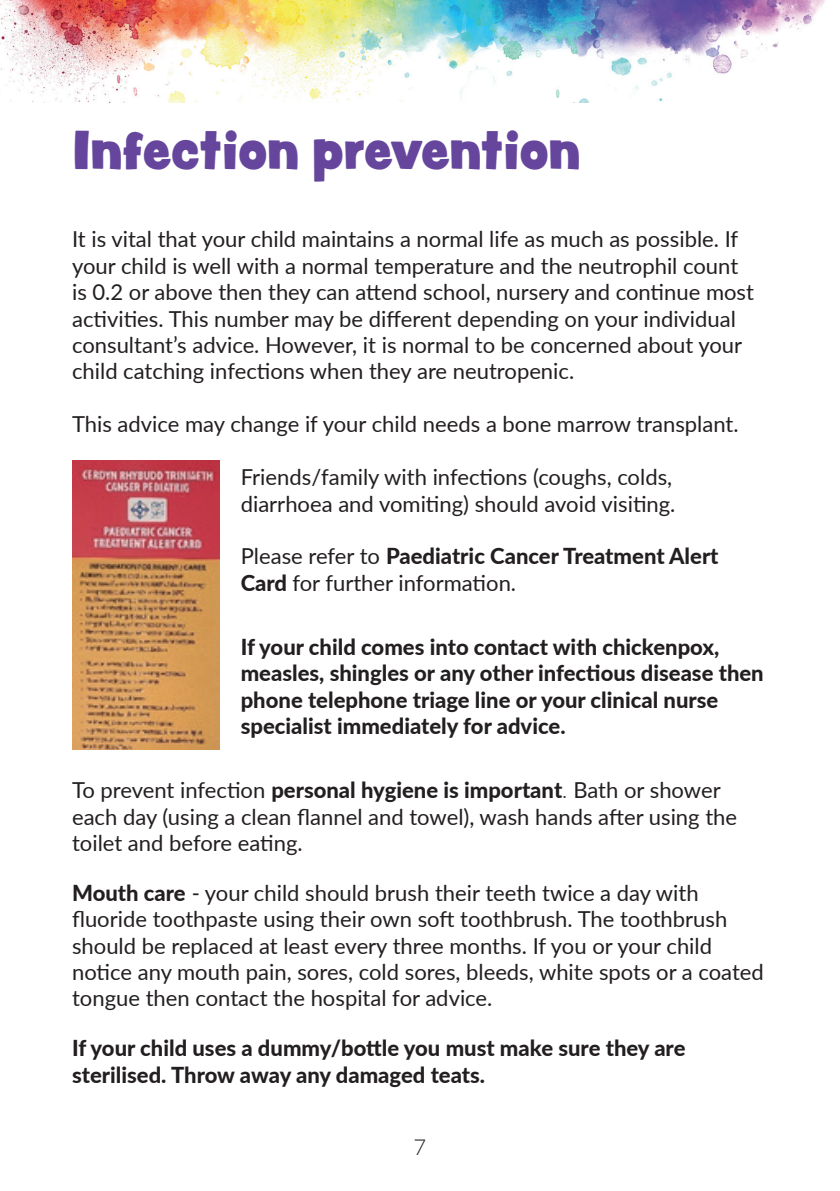
<style>
.page{position:relative;width:840px;height:1191px;background:#fff}
.page>*{position:absolute;margin:0;border:0;box-sizing:border-box;transform-origin:0 0}
.t1{font:48px "Peachy Keen JF";color:#66469c}
.t2{font:22px/26.4px "Lato";color:#231f20}
.t3{font:800 22px/26.4px "Lato";color:#231f20}
.t4{font:300 22px "Lato";color:#231f20}
.s1{font-weight:800}
.s2{font-weight:300}
</style>
<div class="page">
<img style="left:73px;top:460px;width:146px;height:290px">
<img style="left:0;top:0;width:825px;height:102px">
<h1 class="t1" style="left:72px;top:113px;width:509px">Infection prevention</h1>
<p class="t2" style="left:72px;top:225px;width:683px">It is vital that your child maintains a normal life as much as possible. If your child is well with a normal temperature and the neutrophil count is 0.2 or above then they can attend school, nursery and continue most activities. This number may be different depending on your individual consultant’s advice. However, it is normal to be concerned about your child catching infections when they are neutropenic.</p>
<p class="t2" style="left:72px;top:410px;width:667px">This advice may change if your child needs a bone marrow transplant.</p>
<p class="t2" style="left:240px;top:463px;width:436px">Friends/family with infections (coughs, colds, diarrhoea and vomiting) should avoid visiting.</p>
<p class="t2" style="left:240px;top:542px;width:479px">Please refer to <span class="s1">Paediatric Cancer Treatment Alert<br>Card</span> for further information.</p>
<p class="t3" style="left:240px;top:632px;width:524px">If your child comes into contact with chickenpox, measles, shingles or any other infectious disease then phone telephone triage line or your clinical nurse specialist immediately for advice.</p>
<p class="t2" style="left:72px;top:776px;width:666px">To prevent infection <span class="s1">personal hygiene is important</span><span class="s2">.</span> Bath or shower each day (using a clean flannel and towel), wash hands after using the toilet and before eating.</p>
<p class="t2" style="left:72px;top:878px;width:693px"><span class="s1">Mouth care</span> - your child should brush their teeth twice a day with fluoride toothpaste using their own soft toothbrush. The toothbrush should be replaced at least every three months. If you or your child notice any mouth pain, sores, cold sores, bleeds, white spots or a coated tongue then contact the hospital for advice.</p>
<p class="t3" style="left:72px;top:1034px;width:614px">If your child uses a dummy/bottle you must make sure they are sterilised. Throw away any damaged teats.</p>
<p class="t4" style="left:413px;top:1131px;width:14px">7</p>
</div>
